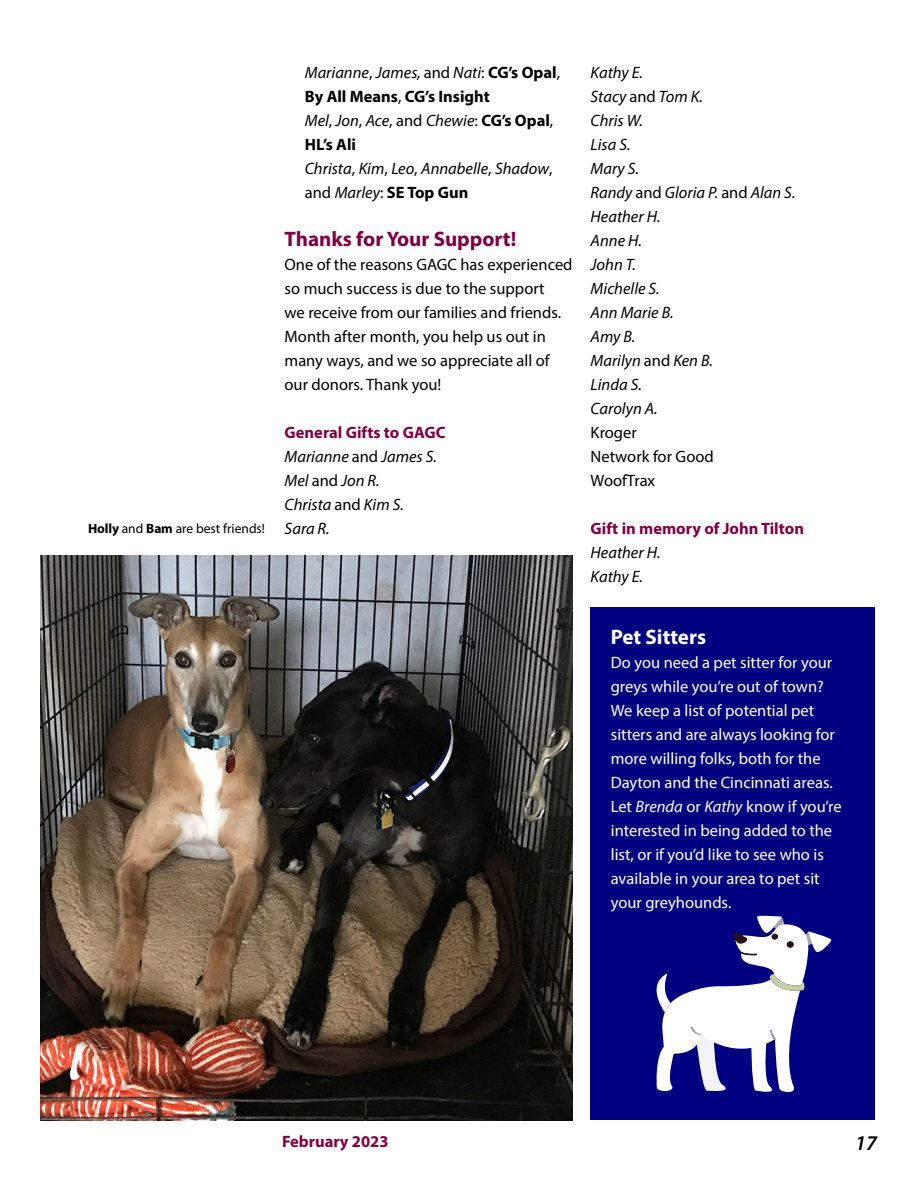
<style>
.page{position:relative;width:918px;height:1188px;background:#fff}
.page>*{position:absolute;margin:0;border:0;box-sizing:border-box;transform-origin:0 0}
.Body_copy_grafs{font:700 21px "Myriad Pro";color:#810041}
.t1{font:700 21px "Myriad Pro";color:#fff}
.t2{font:italic 600 21px "Myriad Pro";color:#000}
.Body_copy_grafs-2{font:italic 16.5px/24px "Myriad Pro";color:#000}
.t3{font:16.5px/24px "Myriad Pro";color:#fff}
.Body_copy_grafs-3{font:16.5px/24px "Myriad Pro";color:#000}
.Body_copy_grafs-4{font:700 16.5px "Myriad Pro";color:#810041}
.Body_copy_grafs-5{font:700 16.5px/24px "Myriad Pro";color:#000}
.H1__NNN_Headlines{font:13.5px "Myriad Pro";color:#000}
.s1{font-weight:700}
.s2{font-weight:400;font-style:italic}
.s3{font-weight:400}
.s4{font-style:normal}
.s5{font-weight:700;font-style:normal}
.s6{font-style:italic}
</style>
<div class="page">
<div style="left:591px;top:608px;width:284px;height:512px;background:#010080"></div>
<svg style="left:656px;top:915px;width:175px;height:178px"></svg>
<div style="left:787px;top:941px;width:7px;height:7px;background:#28130e;border-radius:50%"></div>
<img style="left:40px;top:555px;width:533px;height:565px">
<p class="H1__NNN_Headlines" style="left:88px;top:520px;width:179px"><span class="s1">Holly</span> and <span class="s1">Bam</span> are best friends!</p>
<p class="Body_copy_grafs-5" style="left:305px;top:60px;width:257px"><span class="s2">Marianne</span><span class="s3">,</span> <span class="s2">James,</span> <span class="s3">and</span> <span class="s2">Nati</span><span class="s3">:</span> CG’s Opal<span class="s3">,<br></span>By All Means<span class="s3">,</span> CG’s Insight</p>
<p class="Body_copy_grafs-2" style="left:305px;top:108px;width:250px">Mel<span class="s4">,</span> Jon<span class="s4">,</span> Ace<span class="s4">, and</span> Chewie<span class="s4">:</span> <span class="s5">CG’s Opal</span><span class="s4">,<br></span><span class="s5">HL’s Ali</span></p>
<p class="Body_copy_grafs-2" style="left:305px;top:156px;width:249px">Christa<span class="s4">,</span> Kim<span class="s4">,</span> Leo<span class="s4">,</span> Annabelle<span class="s4">,</span> Shadow<span class="s4">, and</span> Marley<span class="s4">:</span> <span class="s5">SE Top Gun</span></p>
<p class="Body_copy_grafs" style="left:285px;top:225px;width:233px">Thanks for Your Support!</p>
<p class="Body_copy_grafs-3" style="left:285px;top:252px;width:289px">One of the reasons GAGC has experienced so much success is due to the support<br>we receive from our families and friends.<br>Month after month, you help us out in many ways, and we so appreciate all of our donors. Thank you!</p>
<p class="Body_copy_grafs-4" style="left:285px;top:422px;width:162px">General Gifts to GAGC</p>
<p class="Body_copy_grafs-2" style="left:285px;top:444px;width:154px">Marianne <span class="s4">and</span> James S.</p>
<p class="Body_copy_grafs-2" style="left:285px;top:468px;width:97px">Mel <span class="s4">and</span> Jon R.</p>
<p class="Body_copy_grafs-2" style="left:285px;top:492px;width:121px">Christa <span class="s4">and</span> Kim S.</p>
<p class="Body_copy_grafs-2" style="left:285px;top:516px;width:47px">Sara R.</p>
<p class="Body_copy_grafs-2" style="left:591px;top:60px;width:54px">Kathy E.</p>
<p class="Body_copy_grafs-2" style="left:591px;top:84px;width:114px">Stacy <span class="s4">and</span> Tom K.</p>
<p class="Body_copy_grafs-2" style="left:591px;top:108px;width:54px">Chris W.</p>
<p class="Body_copy_grafs-2" style="left:591px;top:132px;width:42px">Lisa S.</p>
<p class="Body_copy_grafs-2" style="left:591px;top:156px;width:50px">Mary S.</p>
<p class="Body_copy_grafs-2" style="left:591px;top:180px;width:206px">Randy <span class="s4">and</span> Gloria P. <span class="s4">and</span> Alan S.</p>
<p class="Body_copy_grafs-2" style="left:591px;top:204px;width:71px">Heather H.</p>
<p class="Body_copy_grafs-2" style="left:591px;top:228px;width:53px">Anne H.</p>
<p class="Body_copy_grafs-2" style="left:591px;top:252px;width:47px">John T.</p>
<p class="Body_copy_grafs-2" style="left:591px;top:276px;width:71px">Michelle S.</p>
<p class="Body_copy_grafs-2" style="left:591px;top:300px;width:84px">Ann Marie B.</p>
<p class="Body_copy_grafs-2" style="left:591px;top:324px;width:46px">Amy B.</p>
<p class="Body_copy_grafs-2" style="left:591px;top:348px;width:124px">Marilyn <span class="s4">and</span> Ken B.</p>
<p class="Body_copy_grafs-2" style="left:591px;top:372px;width:53px">Linda S.</p>
<p class="Body_copy_grafs-2" style="left:591px;top:396px;width:69px">Carolyn A.</p>
<p class="Body_copy_grafs-3" style="left:591px;top:420px;width:48px">Kroger</p>
<p class="Body_copy_grafs-3" style="left:591px;top:444px;width:125px">Network for Good</p>
<p class="Body_copy_grafs-3" style="left:591px;top:468px;width:66px">WoofTrax</p>
<p class="Body_copy_grafs-4" style="left:591px;top:518px;width:215px">Gift in memory of John Tilton</p>
<p class="Body_copy_grafs-2" style="left:591px;top:540px;width:71px">Heather H.</p>
<p class="Body_copy_grafs-2" style="left:591px;top:564px;width:54px">Kathy E.</p>
<p class="t1" style="left:611px;top:623px;width:97px">Pet Sitters</p>
<p class="t3" style="left:611px;top:650px;width:232px">Do you need a pet sitter for your greys while you’re out of town?<br>We keep a list of potential pet sitters and are always looking for more willing folks, both for the<br>Dayton and the Cincinnati areas.<br>Let <span class="s6">Brenda</span> or <span class="s6">Kathy</span> know if you’re interested in being added to the list, or if you’d like to see who is available in your area to pet sit your greyhounds.</p>
<p class="Body_copy_grafs-4" style="left:282px;top:1130px;width:108px">February 2023</p>
<p class="t2" style="left:855px;top:1129px;width:23px">17</p>
</div>
